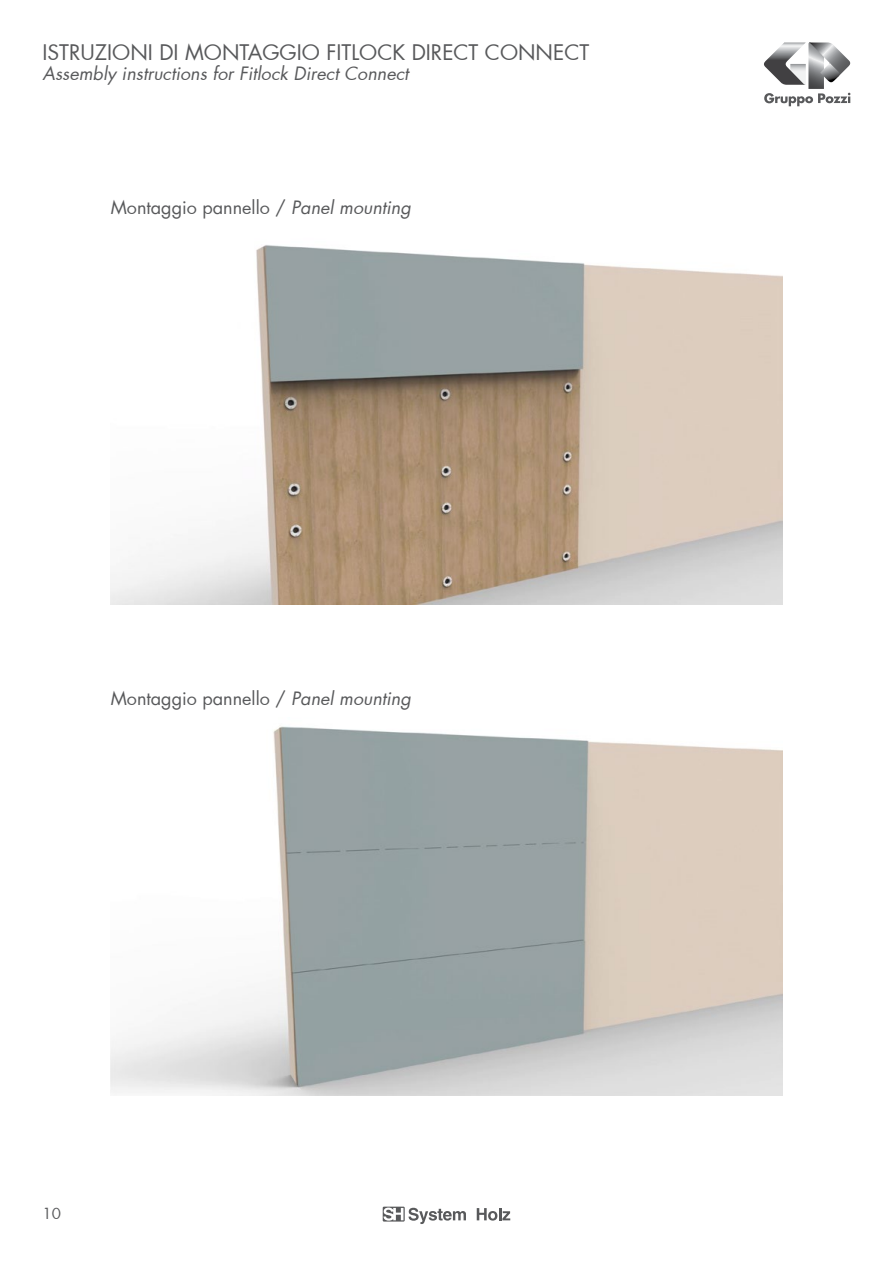
<style>
.page{position:relative;width:893px;height:1263px;background:#fff}
.page>*{position:absolute;margin:0;border:0;box-sizing:border-box;transform-origin:0 0}
.t1{font:21px "Futura";color:#58595b}
.t2{font:18px "Futura";color:#58595b}
.t3{font:italic 18px "Futura";color:#58595b}
.t4{font:15px "Futura";color:#58595b}
.s1{font-style:italic}
</style>
<div class="page">
<svg style="left:383px;top:1206px;width:83px;height:18px"></svg>
<svg style="left:477px;top:1208px;width:33px;height:12px"></svg>
<svg style="left:764px;top:42px;width:86px;height:64px"></svg>
<img style="left:111px;top:245px;width:671px;height:359px">
<img style="left:111px;top:726px;width:671px;height:369px">
<p class="t1" style="left:43px;top:38px;width:548px">ISTRUZIONI DI MONTAGGIO FITLOCK DIRECT CONNECT</p>
<p class="t3" style="left:43px;top:61px;width:368px">Assembly instructions for Fitlock Direct Connect</p>
<p class="t2" style="left:111px;top:195px;width:302px">Montaggio pannello / <span class="s1">Panel mounting</span></p>
<p class="t2" style="left:111px;top:686px;width:302px">Montaggio pannello / <span class="s1">Panel mounting</span></p>
<p class="t4" style="left:43px;top:1203px;width:20px">10</p>
</div>
